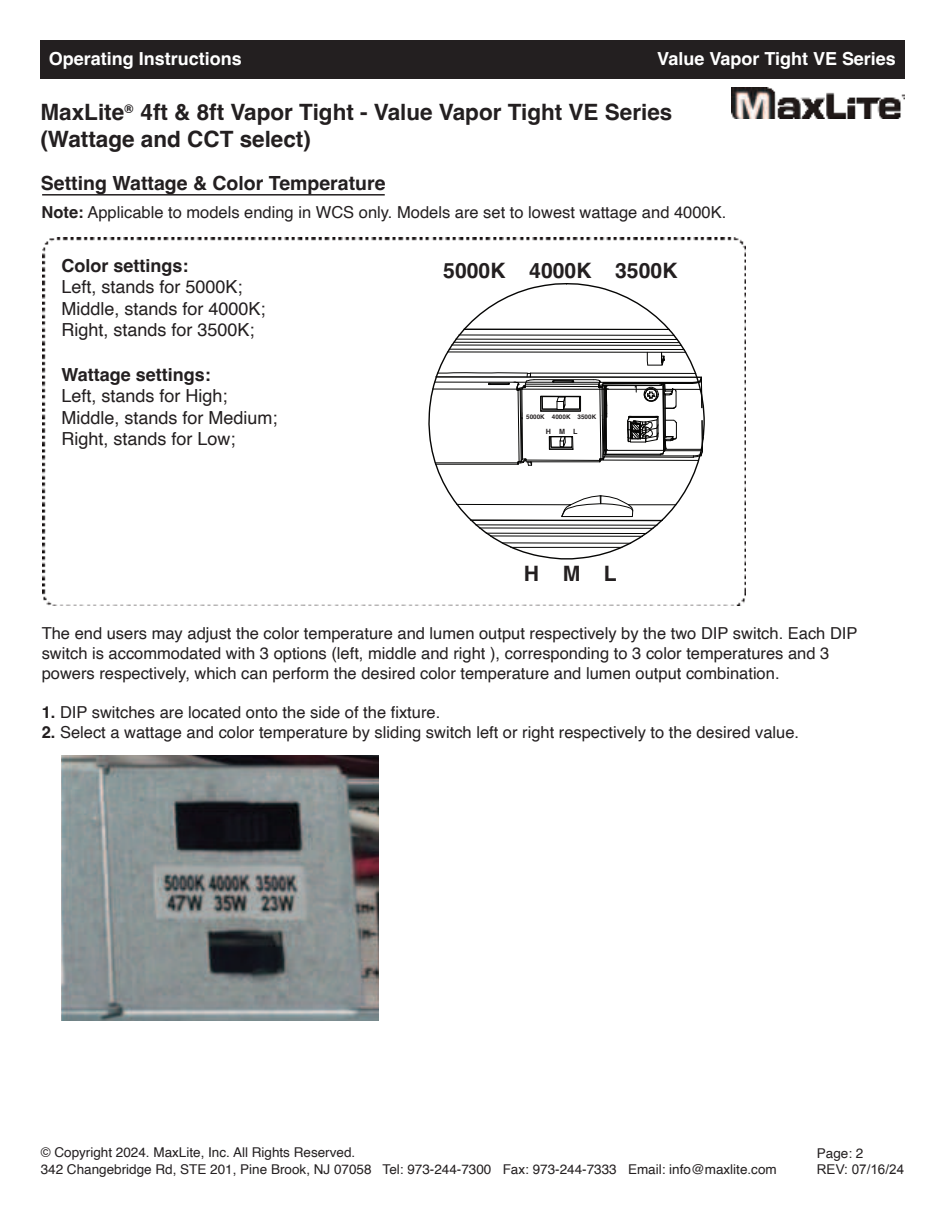
<style>
.page{position:relative;width:945px;height:1215px;background:#fff}
.page>*{position:absolute;margin:0;border:0;box-sizing:border-box;transform-origin:0 0}
.t1{font:700 22.5px/27px "Helvetica";color:#231f20}
.t2{font:700 21.15px "Helvetica";color:#231f20}
.t3{font:700 19.5px "Helvetica";color:#231f20}
.t4{font:18px/21.6px "Helvetica";color:#231f20}
.t5{font:700 18px "Helvetica";color:#fff}
.t6{font:700 18px "Helvetica";color:#231f20}
.t7{font:16.5px/19.8px "Helvetica";color:#231f20}
.t8{font:13.5px/16.2px "Helvetica";color:#231f20}
.t9{font:13.5px "Arial";color:#231f20}
.t10{font:700 12px "Helvetica";color:#231f20}
.t11{font:700 7.2px "Helvetica";color:#231f20}
.t12{font:700 6.3px "Helvetica";color:#231f20}
.s1{font-weight:700}
</style>
<div class="page">
<hr style="left:42px;top:194px;width:343px;height:2px;background:#231f20">
<img style="left:43px;top:237px;width:702px;height:369px">
<div style="left:41px;top:40px;width:864px;height:39px;background:#231f20"></div>
<img style="left:732px;top:87px;width:173px;height:32px">
<div style="left:406px;top:260px;width:317px;height:334px;background:#fff"></div>
<svg style="left:428px;top:283px;width:277px;height:277px"></svg>
<svg style="left:437px;top:326px;width:267px;height:140px"></svg>
<img style="left:62px;top:755px;width:317px;height:266px">
<p class="t5" style="left:49px;top:52px;width:195px">Operating Instructions</p>
<p class="t5" style="left:657px;top:52px;width:240px">Value Vapor Tight VE Series</p>
<h1 class="t1" style="left:40px;top:100px;width:633px">MaxLite 4ft &amp; 8ft Vapor Tight - Value Vapor Tight VE Series (Wattage and CCT select)</h1>
<p class="t10" style="left:125px;top:104px;width:10px">®</p>
<p class="t3" style="left:41px;top:176px;width:346px">Setting Wattage &amp; Color Temperature</p>
<p class="t7" style="left:42px;top:204px;width:686px"><span class="s1">Note:</span> Applicable to models ending in WCS only. Models are set to lowest wattage and 4000K.</p>
<p class="t6" style="left:62px;top:258px;width:129px">Color settings:</p>
<p class="t4" style="left:62px;top:277px;width:206px">Left, stands for 5000K;<br>Middle, stands for 4000K;<br>Right, stands for 3500K;</p>
<p class="t6" style="left:62px;top:367px;width:151px">Wattage settings:</p>
<p class="t4" style="left:62px;top:386px;width:218px">Left, stands for High;<br>Middle, stands for Medium;<br>Right, stands for Low;</p>
<p class="t2" style="left:443px;top:263px;width:236px">5000K 4000K 3500K</p>
<p class="t12" style="left:526px;top:415px;width:72px">5000K 4000K 3500K</p>
<p class="t11" style="left:546px;top:428px;width:33px">H M L</p>
<p class="t2" style="left:524px;top:566px;width:94px">H M L</p>
<p class="t7" style="left:42px;top:625px;width:817px">The end users may adjust the color temperature and lumen output respectively by the two DIP switch. Each DIP switch is accommodated with 3 options (left, middle and right ), corresponding to 3 color temperatures and 3 powers respectively, which can perform the desired color temperature and lumen output combination.</p>
<p class="t7" style="left:42px;top:704px;width:400px"><span class="s1">1.</span> DIP switches are located onto the side of the fixture.</p>
<p class="t7" style="left:42px;top:724px;width:759px"><span class="s1">2.</span> Select a wattage and color temperature by sliding switch left or right respectively to the desired value.</p>
<p class="t8" style="left:41px;top:1146px;width:738px">© Copyright 2024. MaxLite, Inc. All Rights Reserved.<br>342 Changebridge Rd, STE 201, Pine Brook, NJ 07058 Tel: 973-244-7300 Fax: 973-244-7333 Email: info@maxlite.com</p>
<p class="t8" style="left:817px;top:1146px;width:48px">Page: 2</p>
<p class="t9" style="left:817px;top:1161px;width:89px">REV: 07/16/24</p>
</div>
